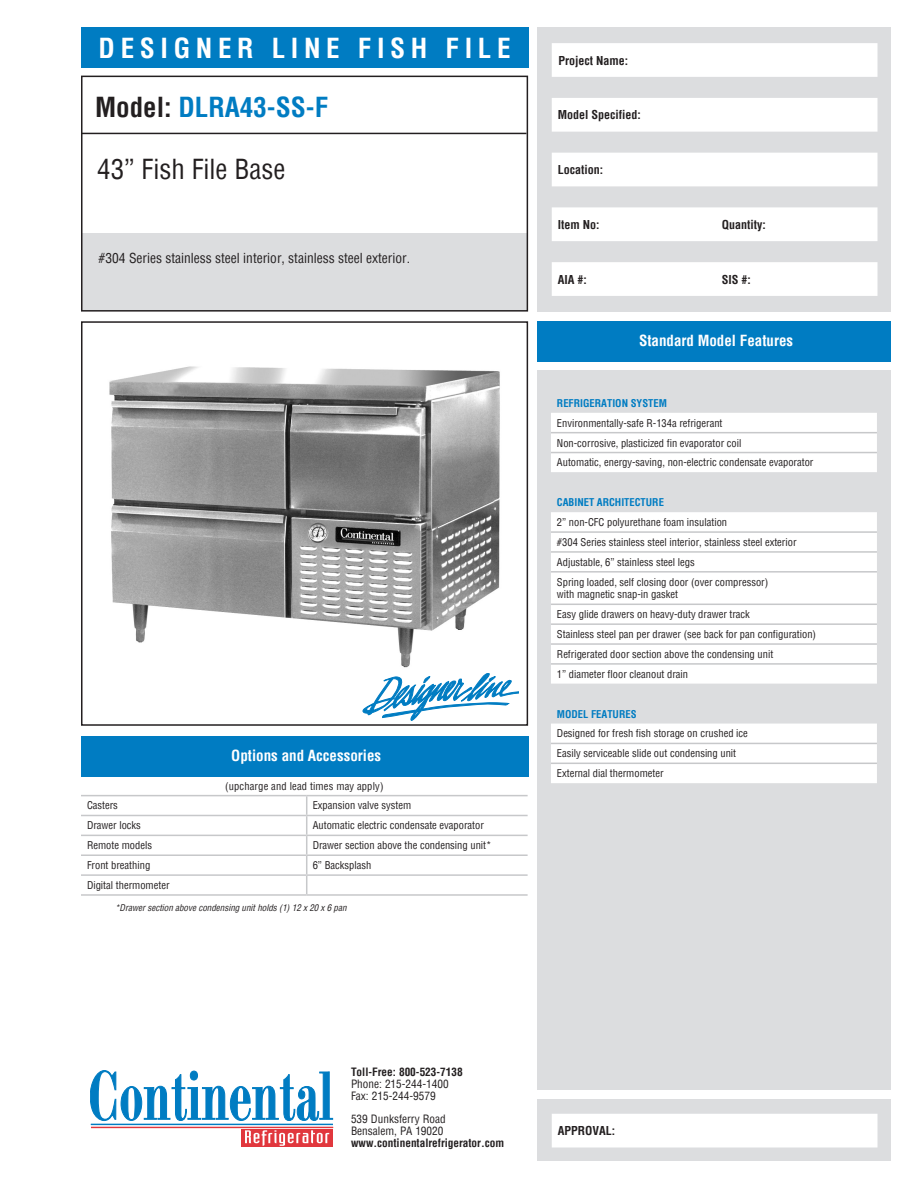
<style>
.page{position:relative;width:918px;height:1188px;background:#fff}
.page>*{position:absolute;margin:0;border:0;box-sizing:border-box;transform-origin:0 0}
.t1{font:700 condensed 27px "Helvetica";letter-spacing:.21em;color:#fff}
.t2{font:700 condensed 27px "Helvetica";color:#007cc2}
.t3{font:condensed 27px "Helvetica";color:#231f20}
.t4{font:700 condensed 15px "Helvetica";color:#fff}
.t5{font:condensed 13.5px "Helvetica";color:#231f20}
.t6{font:700 condensed 12px "Helvetica";color:#231f20}
.t7{font:condensed 11.25px "Helvetica";color:#231f20}
.t8{font:700 condensed 11.25px "Helvetica";color:#231f20}
.t9{font:condensed 10.5px "Helvetica";color:#231f20}
.t10{font:700 condensed 10.5px "Helvetica";color:#007cc2}
.t11{font:italic condensed 9px "Helvetica";color:#231f20}
.s1{color:#231f20}
</style>
<div class="page">
<div style="left:538px;top:1099px;width:353px;height:62px;background:#dcdddf"></div>
<div style="left:81px;top:233px;width:446px;height:77px;background:#dcdddf"></div>
<div style="left:81px;top:321px;width:447px;height:405px;border:2px solid #231f20"></div>
<div style="left:538px;top:321px;width:353px;height:40px;background:#007cc2"></div>
<div style="left:538px;top:370px;width:353px;height:720px;background:#dcdddf"></div>
<div style="left:538px;top:27px;width:353px;height:285px;background:#dcdddf"></div>
<svg style="left:90px;top:1070px;width:243px;height:51px"></svg>
<hr style="left:91px;top:1124px;width:242px;height:1px;background:#007cc2">
<hr style="left:91px;top:1127px;width:242px;height:1px;background:#e1373d">
<div style="left:241px;top:1129px;width:92px;height:17px;background:#e1373d"></div>
<svg style="left:245px;top:1130px;width:84px;height:16px"></svg>
<svg style="left:552px;top:43px;width:326px;height:253px;fill:#fff"></svg>
<div style="left:81px;top:76px;width:447px;height:236px;border:2px solid #231f20"></div>
<div style="left:81px;top:27px;width:447px;height:40px;background:#007cc2"></div>
<div style="left:552px;top:1114px;width:326px;height:34px;background:#fff"></div>
<div style="left:81px;top:736px;width:447px;height:40px;background:#007cc2"></div>
<img style="left:109px;top:366px;width:391px;height:302px">
<hr style="left:81px;top:795px;width:226px;height:1px;background:#c7c8ca">
<hr style="left:307px;top:795px;width:221px;height:1px;background:#c7c8ca">
<hr style="left:81px;top:854px;width:226px;height:2px;background:#c7c8ca">
<hr style="left:307px;top:854px;width:221px;height:2px;background:#c7c8ca">
<hr style="left:81px;top:874px;width:226px;height:2px;background:#c7c8ca">
<hr style="left:307px;top:874px;width:221px;height:2px;background:#c7c8ca">
<hr style="left:81px;top:894px;width:226px;height:2px;background:#c7c8ca">
<hr style="left:307px;top:894px;width:221px;height:2px;background:#c7c8ca">
<hr style="left:81px;top:815px;width:226px;height:1px;background:#c7c8ca">
<hr style="left:307px;top:815px;width:221px;height:1px;background:#c7c8ca">
<hr style="left:81px;top:835px;width:226px;height:1px;background:#c7c8ca">
<hr style="left:307px;top:835px;width:221px;height:1px;background:#c7c8ca">
<svg style="left:306px;top:796px;width:1px;height:98px"></svg>
<div style="left:551px;top:413px;width:326px;height:59px;background:#fff"></div>
<div style="left:551px;top:512px;width:326px;height:19px;background:#fff"></div>
<svg style="left:551px;top:533px;width:326px;height:250px;fill:#fff"></svg>
<hr style="left:551px;top:531px;width:326px;height:2px;background:#c7c8ca">
<hr style="left:551px;top:551px;width:326px;height:2px;background:#c7c8ca">
<hr style="left:551px;top:571px;width:326px;height:2px;background:#c7c8ca">
<hr style="left:551px;top:763px;width:326px;height:1px;background:#c7c8ca">
<hr style="left:551px;top:432px;width:326px;height:1px;background:#c7c8ca">
<hr style="left:551px;top:452px;width:326px;height:1px;background:#c7c8ca">
<hr style="left:551px;top:604px;width:326px;height:1px;background:#c7c8ca">
<hr style="left:551px;top:623px;width:326px;height:2px;background:#c7c8ca">
<hr style="left:551px;top:643px;width:326px;height:2px;background:#c7c8ca">
<hr style="left:551px;top:743px;width:326px;height:1px;background:#c7c8ca">
<hr style="left:551px;top:663px;width:326px;height:2px;background:#c7c8ca">
<hr style="left:81px;top:133px;width:445px;height:1px;background:#231f20">
<svg style="left:363px;top:673px;width:155px;height:47px"></svg>
<p class="t1" style="left:99px;top:30px;width:414px">DESIGNER LINE FISH FILE</p>
<p class="t2" style="left:95px;top:89px;width:235px"><span class="s1">Model:</span> DLRA43-SS-F</p>
<p class="t3" style="left:97px;top:152px;width:190px">43” Fish File Base</p>
<p class="t5" style="left:99px;top:249px;width:313px">#304 Series stainless steel interior, stainless steel exterior.</p>
<p class="t4" style="left:231px;top:746px;width:151px">Options and Accessories</p>
<p class="t9" style="left:225px;top:779px;width:160px">(upcharge and lead times may apply)</p>
<p class="t9" style="left:87px;top:799px;width:32px">Casters</p>
<p class="t9" style="left:313px;top:799px;width:100px">Expansion valve system</p>
<p class="t9" style="left:87px;top:819px;width:55px">Drawer locks</p>
<p class="t9" style="left:313px;top:819px;width:173px">Automatic electric condensate evaporator</p>
<p class="t9" style="left:87px;top:839px;width:67px">Remote models</p>
<p class="t9" style="left:313px;top:839px;width:180px">Drawer section above the condensing unit*</p>
<p class="t9" style="left:87px;top:858px;width:65px">Front breathing</p>
<p class="t9" style="left:313px;top:858px;width:60px">6” Backsplash</p>
<p class="t9" style="left:87px;top:878px;width:84px">Digital thermometer</p>
<p class="t11" style="left:115px;top:902px;width:233px">*Drawer section above condensing unit holds (1) 12 x 20 x 6 pan</p>
<p class="t6" style="left:559px;top:52px;width:71px">Project Name:</p>
<p class="t6" style="left:558px;top:107px;width:85px">Model Specified:</p>
<p class="t6" style="left:558px;top:162px;width:47px">Location:</p>
<p class="t6" style="left:558px;top:216px;width:43px">Item No:</p>
<p class="t6" style="left:722px;top:216px;width:46px">Quantity:</p>
<p class="t6" style="left:558px;top:271px;width:31px">AIA #:</p>
<p class="t6" style="left:722px;top:271px;width:31px">SIS #:</p>
<p class="t4" style="left:639px;top:331px;width:156px">Standard Model Features</p>
<p class="t10" style="left:557px;top:396px;width:111px">REFRIGERATION SYSTEM</p>
<p class="t9" style="left:557px;top:416px;width:167px">Environmentally-safe R-134a refrigerant</p>
<p class="t9" style="left:557px;top:436px;width:186px">Non-corrosive, plasticized fin evaporator coil</p>
<p class="t9" style="left:557px;top:456px;width:258px">Automatic, energy-saving, non-electric condensate evaporator</p>
<p class="t10" style="left:557px;top:495px;width:109px">CABINET ARCHITECTURE</p>
<p class="t9" style="left:557px;top:515px;width:172px">2” non-CFC polyurethane foam insulation</p>
<p class="t9" style="left:557px;top:535px;width:241px">#304 Series stainless steel interior, stainless steel exterior</p>
<p class="t9" style="left:557px;top:555px;width:139px">Adjustable, 6” stainless steel legs</p>
<p class="t9" style="left:557px;top:575px;width:213px">Spring loaded, self closing door (over compressor)</p>
<p class="t9" style="left:557px;top:588px;width:123px">with magnetic snap-in gasket</p>
<p class="t9" style="left:557px;top:608px;width:194px">Easy glide drawers on heavy-duty drawer track</p>
<p class="t9" style="left:557px;top:627px;width:261px">Stainless steel pan per drawer (see back for pan configuration)</p>
<p class="t9" style="left:557px;top:647px;width:218px">Refrigerated door section above the condensing unit</p>
<p class="t9" style="left:557px;top:667px;width:133px">1” diameter floor cleanout drain</p>
<p class="t10" style="left:557px;top:707px;width:81px">MODEL FEATURES</p>
<p class="t9" style="left:557px;top:727px;width:192px">Designed for fresh fish storage on crushed ice</p>
<p class="t9" style="left:557px;top:747px;width:181px">Easily serviceable slide out condensing unit</p>
<p class="t9" style="left:557px;top:767px;width:108px">External dial thermometer</p>
<p class="t8" style="left:351px;top:1065px;width:113px">Toll-Free: 800-523-7138</p>
<p class="t7" style="left:351px;top:1077px;width:99px">Phone: 215-244-1400</p>
<p class="t7" style="left:351px;top:1089px;width:86px">Fax: 215-244-9579</p>
<p class="t7" style="left:351px;top:1112px;width:96px">539 Dunksferry Road</p>
<p class="t7" style="left:351px;top:1124px;width:94px">Bensalem, PA 19020</p>
<p class="t8" style="left:351px;top:1135px;width:155px">www.continentalrefrigerator.com</p>
<p class="t6" style="left:558px;top:1123px;width:59px">APPROVAL:</p>
</div>
